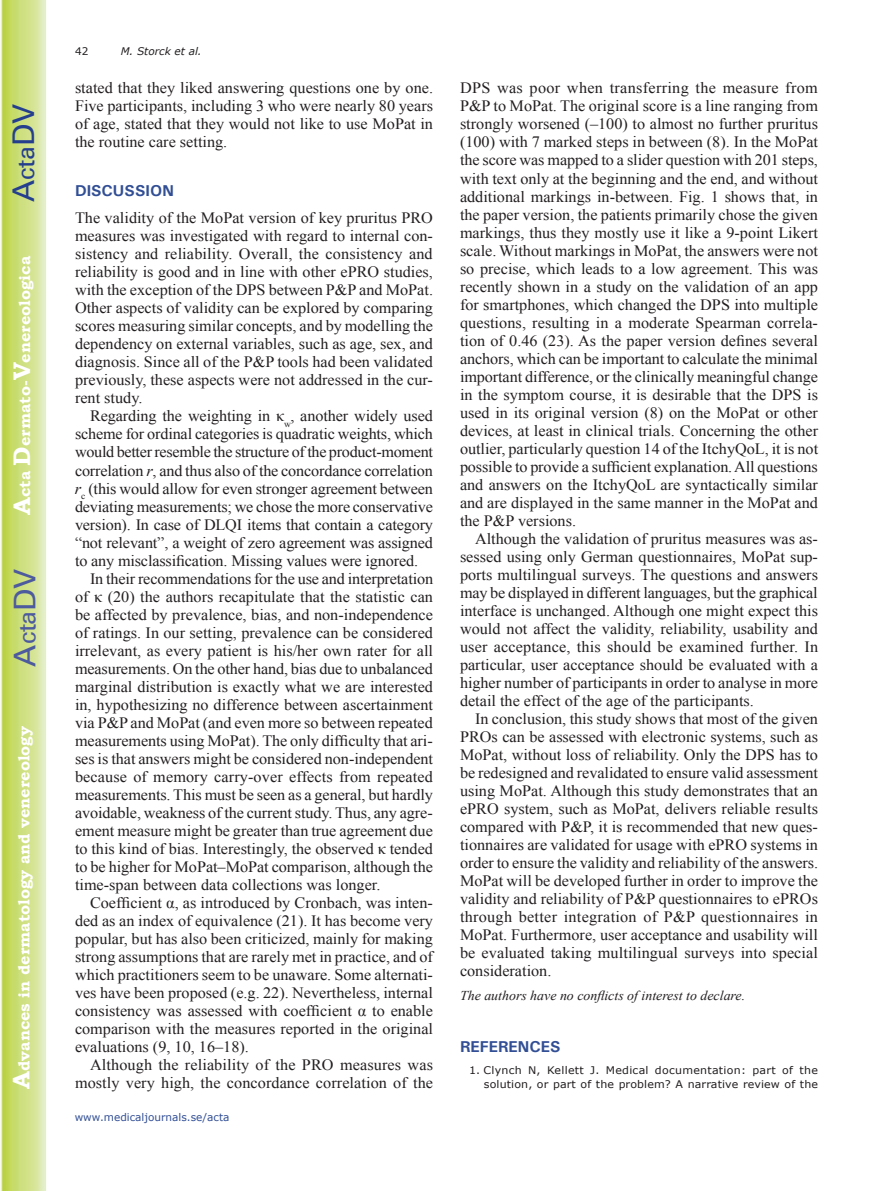
<style>
.page{position:relative;width:893px;height:1191px;background:#fff}
.page>*{position:absolute;margin:0;border:0;box-sizing:border-box;transform-origin:0 0}
.t1{font:30px "Univers";color:#4d5a9e}
.t2{font:30px "Univers";color:#253f8e}
.t3{font:15.75px/18px "Times New Roman";color:#231f20;text-align:justify}
.t4{font:700 15.75px "Bookman Old Style";color:#fff}
.t5{font:15.75px "Times New Roman";letter-spacing:-.02em;color:#231f20}
.t6{font:700 15.75px "Univers";color:#324f95}
.t7{font:italic 13.5px "Times New Roman";color:#231f20}
.t8{font:10.5px/13.5px "Verdana";letter-spacing:.01em;color:#231f20;text-align:right;scale:1.05 1}
.t9{font:10.5px "Verdana";color:#324f95}
.t10{font:italic 10.5px "Verdana";color:#231f20}
.t11{font:10.5px "Verdana";letter-spacing:.01em;color:#231f20}
.s1{font-size:24px}
.s2{font-style:italic}
</style>
<div class="page">
<svg style="left:1px;top:0;width:45px;height:1191px;background:#cfe084"></svg>
<h1 class="t2" style="left:6px;top:202px;width:100px;rotate:-90deg">A<span class="s1">cta</span>DV</h1>
<p class="t4" style="left:15px;top:515px;width:260px;rotate:-90deg"><span class="s1">A</span>cta <span class="s1">D</span>ermato-<span class="s1">V</span>enereologica</p>
<h1 class="t1" style="left:7px;top:666px;width:100px;rotate:-90deg">A<span class="s1">cta</span>DV</h1>
<p class="t4" style="left:15px;top:1088px;width:364px;rotate:-90deg"><span class="s1">A</span>dvances in dermatology and venereology</p>
<p class="t11" style="left:75px;top:44px;width:15px">42</p>
<p class="t10" style="left:121px;top:44px;width:82px">M. Storck et al.</p>
<p class="t3" style="left:75px;top:79px;width:360px">stated that they liked answering questions one by one.<br>Five participants, including 3 who were nearly 80 years of age, stated that they would not like to use MoPat in the routine care setting.</p>
<p class="t6" style="left:75px;top:181px;width:100px">DISCUSSION</p>
<p class="t3" style="left:75px;top:209px;width:360px">The validity of the MoPat version of key pruritus PRO measures was investigated with regard to internal con&shy;sistency and reliability. Overall, the consistency and reliability is good and in line with other ePRO studies, with the exception of the DPS between P&amp;P and MoPat.<br>Other aspects of validity can be explored by comparing scores measuring similar concepts, and by modelling the dependency on external variables, such as age, sex, and diagnosis. Since all of the P&amp;P tools had been validated previously, these aspects were not addressed in the cur&shy;rent study.</p>
<p class="t3" style="left:90px;top:407px;width:344px">Regarding the weighting in κ<sub>w</sub>, another widely used</p>
<p class="t3" style="left:75px;top:425px;width:360px">scheme for ordinal categories is quadratic weights, which</p>
<p class="t5" style="left:75px;top:441px;width:360px">would better resemble the structure of the product-moment</p>
<p class="t3" style="left:75px;top:461px;width:359px">correlation <span class="s2">r</span>, and thus also of the concordance correlation</p>
<p class="t3" style="left:75px;top:479px;width:360px"><span class="s2">r</span><sub>c</sub> (this would allow for even stronger agreement between</p>
<p class="t3" style="left:75px;top:497px;width:360px">deviating measurements; we chose the more conservative</p>
<p class="t3" style="left:75px;top:515px;width:359px">version). In case of DLQI items that contain a category</p>
<p class="t3" style="left:75px;top:533px;width:359px">“not relevant”, a weight of zero agreement was assigned</p>
<p class="t3" style="left:75px;top:551px;width:345px">to any misclassification. Missing values were ignored.</p>
<p class="t3" style="left:90px;top:569px;width:345px">In their recommendations for the use and interpretation</p>
<p class="t3" style="left:75px;top:587px;width:360px">of κ (20) the authors recapitulate that the statistic can</p>
<p class="t3" style="left:75px;top:605px;width:359px">be affected by prevalence, bias, and non-independence</p>
<p class="t3" style="left:75px;top:623px;width:359px">of ratings. In our setting, prevalence can be considered</p>
<p class="t3" style="left:75px;top:641px;width:360px">irrelevant, as every patient is his/her own rater for all</p>
<p class="t3" style="left:75px;top:659px;width:359px">measurements. On the other hand, bias due to unbalanced</p>
<p class="t3" style="left:75px;top:677px;width:360px">marginal distribution is exactly what we are interested</p>
<p class="t3" style="left:75px;top:695px;width:360px">in, hypothesizing no difference between ascertainment</p>
<p class="t3" style="left:75px;top:713px;width:359px">via P&amp;P and MoPat (and even more so between repeated</p>
<p class="t3" style="left:75px;top:731px;width:359px">measurements using MoPat). The only difficulty that ari-</p>
<p class="t3" style="left:75px;top:749px;width:360px">ses is that answers might be considered non-independent</p>
<p class="t3" style="left:75px;top:767px;width:359px">because of memory carry-over effects from repeated</p>
<p class="t3" style="left:75px;top:785px;width:359px">measurements. This must be seen as a general, but hardly</p>
<p class="t3" style="left:75px;top:803px;width:359px">avoidable, weakness of the current study. Thus, any agre-</p>
<p class="t3" style="left:75px;top:821px;width:359px">ement measure might be greater than true agreement due</p>
<p class="t3" style="left:75px;top:839px;width:359px">to this kind of bias. Interestingly, the observed κ tended</p>
<p class="t3" style="left:75px;top:857px;width:359px">to be higher for MoPat–MoPat comparison, although the</p>
<p class="t3" style="left:75px;top:875px;width:307px">time-span between data collections was longer.</p>
<p class="t3" style="left:90px;top:893px;width:344px">Coefficient α, as introduced by Cronbach, was inten-</p>
<p class="t3" style="left:75px;top:911px;width:360px">ded as an index of equivalence (21). It has become very</p>
<p class="t3" style="left:75px;top:929px;width:359px">popular, but has also been criticized, mainly for making</p>
<p class="t3" style="left:75px;top:947px;width:359px">strong assumptions that are rarely met in practice, and of</p>
<p class="t3" style="left:75px;top:965px;width:359px">which practitioners seem to be unaware. Some alternati-</p>
<p class="t3" style="left:75px;top:983px;width:359px">ves have been proposed (e.g. 22). Nevertheless, internal</p>
<p class="t3" style="left:75px;top:1001px;width:359px">consistency was assessed with coefficient α to enable</p>
<p class="t3" style="left:75px;top:1019px;width:360px">comparison with the measures reported in the original</p>
<p class="t3" style="left:75px;top:1037px;width:175px">evaluations (9, 10, 16–18).</p>
<p class="t3" style="left:90px;top:1055px;width:345px">Although the reliability of the PRO measures was</p>
<p class="t3" style="left:75px;top:1073px;width:360px">mostly very high, the concordance correlation of the</p>
<p class="t9" style="left:75px;top:1109px;width:156px">www.medicaljournals.se/acta</p>
<p class="t3" style="left:460px;top:79px;width:360px">DPS was poor when transferring the measure from P&amp;P to MoPat. The original score is a line ranging from strongly worsened (–100) to almost no further pruritus (100) with 7 marked steps in between (8). In the MoPat the score was mapped to a slider question with 201 steps, with text only at the beginning and the end, and without additional markings in-between. Fig. 1 shows that, in the paper version, the patients primarily chose the given markings, thus they mostly use it like a 9-point Likert scale. Without markings in MoPat, the answers were not so precise, which leads to a low agreement. This was recently shown in a study on the validation of an app for smartphones, which changed the DPS into multiple questions, resulting in a moderate Spearman correla&shy;tion of 0.46 (23). As the paper version defines several anchors, which can be important to calculate the minimal important difference, or the clinically meaningful change in the symptom course, it is desirable that the DPS is used in its original version (8) on the MoPat or other devices, at least in clinical trials. Concerning the other outlier, particularly question 14 of the ItchyQoL, it is not possible to provide a sufficient explanation. All questions and answers on the ItchyQoL are syntactically similar and are displayed in the same manner in the MoPat and the P&amp;P versions.</p>
<p class="t3" style="left:460px;top:529px;width:360px;text-indent:15px">Although the validation of pruritus measures was as&shy;sessed using only German questionnaires, MoPat sup&shy;ports multilingual surveys. The questions and answers may be displayed in different languages, but the graphical interface is unchanged. Although one might expect this would not affect the validity, reliability, usability and user acceptance, this should be examined further. In particular, user acceptance should be evaluated with a higher number of participants in order to analyse in more detail the effect of the age of the participants.</p>
<p class="t3" style="left:460px;top:709px;width:360px;text-indent:15px">In conclusion, this study shows that most of the given PROs can be assessed with electronic systems, such as MoPat, without loss of reliability. Only the DPS has to be redesigned and revalidated to ensure valid assessment using MoPat. Although this study demonstrates that an ePRO system, such as MoPat, delivers reliable results compared with P&amp;P, it is recommended that new ques&shy;tionnaires are validated for usage with ePRO systems in order to ensure the validity and reliability of the answers.<br>MoPat will be developed further in order to improve the validity and reliability of P&amp;P questionnaires to ePROs through better integration of P&amp;P questionnaires in MoPat. Furthermore, user acceptance and usability will be evaluated taking multilingual surveys into special consideration.</p>
<p class="t7" style="left:460px;top:986px;width:287px">The authors have no conflicts of interest to declare.</p>
<p class="t6" style="left:460px;top:1036px;width:102px">REFERENCES</p>
<p class="t8" style="left:469px;top:1063px;width:334px">1. Clynch N, Kellett J. Medical documentation: part of the solution, or part of the problem? A narrative review of the</p>
</div>
